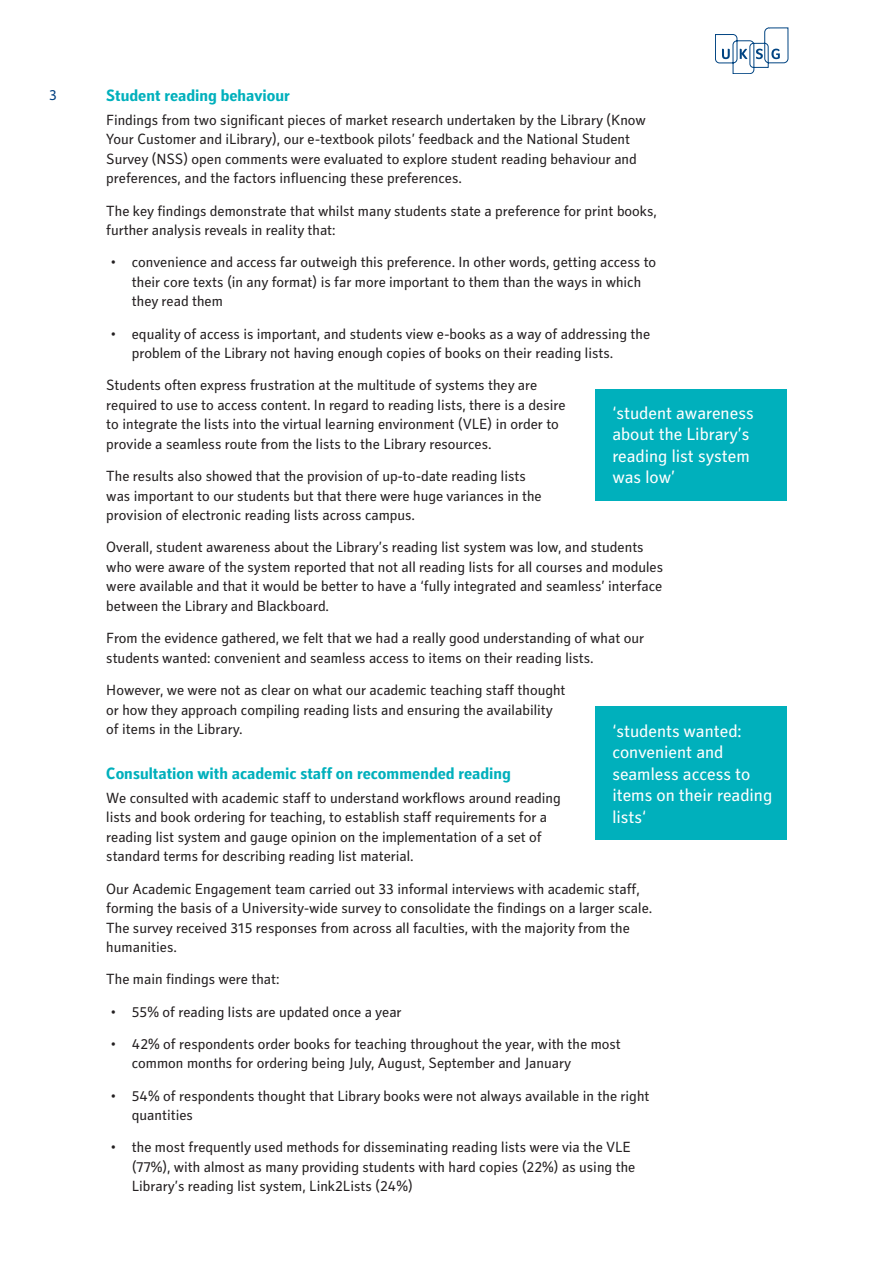
<style>
.page{position:relative;width:893px;height:1263px;background:#fff}
.page>*{position:absolute;margin:0;border:0;box-sizing:border-box;transform-origin:0 0}
.Stand_out_quote{font:18px/21.6px "Secca Std";color:#fff}
.B-Style_Heading{font:700 16.5px "Secca Std";color:#00b0bc}
.Body{font:15px/19.5px "Secca Std";color:#231f20}
.t1{font:15px "Secca Std";color:#014081}
</style>
<div class="page">
<svg style="left:715px;top:28px;width:73px;height:46px"></svg>
<div style="left:595px;top:389px;width:192px;height:111px;background:#00b0bc"></div>
<div style="left:595px;top:707px;width:192px;height:133px;background:#00b0bc"></div>
<p class="t1" style="left:49px;top:87px;width:9px">3</p>
<p class="B-Style_Heading" style="left:106px;top:86px;width:185px">Student reading behaviour</p>
<p class="Body" style="left:106px;top:111px;width:541px">Findings from two significant pieces of market research undertaken by the Library (Know Your Customer and iLibrary), our e-textbook pilots’ feedback and the National Student Survey (NSS) open comments were evaluated to explore student reading behaviour and preferences, and the factors influencing these preferences.</p>
<p class="Body" style="left:106px;top:201px;width:552px">The key findings demonstrate that whilst many students state a preference for print books, further analysis reveals in reality that:</p>
<p class="Body" style="left:132px;top:253px;width:526px;text-indent:-21px">• convenience and access far outweigh this preference. In other words, getting access to their core texts (in any format) is far more important to them than the ways in which they read them</p>
<p class="Body" style="left:132px;top:324px;width:520px;text-indent:-21px">• equality of access is important, and students view e-books as a way of addressing the problem of the Library not having enough copies of books on their reading lists.</p>
<p class="Body" style="left:106px;top:376px;width:461px">Students often express frustration at the multitude of systems they are required to use to access content. In regard to reading lists, there is a desire to integrate the lists into the virtual learning environment (VLE) in order to provide a seamless route from the lists to the Library resources.</p>
<p class="Body" style="left:106px;top:467px;width:437px">The results also showed that the provision of up-to-date reading lists was important to our students but that there were huge variances in the provision of electronic reading lists across campus.</p>
<p class="Body" style="left:106px;top:538px;width:558px">Overall, student awareness about the Library’s reading list system was low, and students who were aware of the system reported that not all reading lists for all courses and modules were available and that it would be better to have a ‘fully integrated and seamless’ interface between the Library and Blackboard.</p>
<p class="Body" style="left:106px;top:629px;width:539px">From the evidence gathered, we felt that we had a really good understanding of what our students wanted: convenient and seamless access to items on their reading lists.</p>
<p class="Body" style="left:106px;top:681px;width:461px">However, we were not as clear on what our academic teaching staff thought or how they approach compiling reading lists and ensuring the availability of items in the Library.</p>
<p class="B-Style_Heading" style="left:106px;top:764px;width:406px">Consultation with academic staff on recommended reading</p>
<p class="Body" style="left:106px;top:788px;width:456px">We consulted with academic staff to understand workflows around reading lists and book ordering for teaching, to establish staff requirements for a reading list system and gauge opinion on the implementation of a set of standard terms for describing reading list material.</p>
<p class="Body" style="left:106px;top:879px;width:547px">Our Academic Engagement team carried out 33 informal interviews with academic staff, forming the basis of a University-wide survey to consolidate the findings on a larger scale.<br>The survey received 315 responses from across all faculties, with the majority from the humanities.</p>
<p class="Body" style="left:106px;top:970px;width:175px">The main findings were that:</p>
<p class="Body" style="left:111px;top:1002px;width:293px">• 55% of reading lists are updated once a year</p>
<p class="Body" style="left:132px;top:1034px;width:491px;text-indent:-21px">• 42% of respondents order books for teaching throughout the year, with the most common months for ordering being July, August, September and January</p>
<p class="Body" style="left:132px;top:1086px;width:519px;text-indent:-21px">• 54% of respondents thought that Library books were not always available in the right quantities</p>
<p class="Body" style="left:132px;top:1138px;width:505px;text-indent:-21px">• the most frequently used methods for disseminating reading lists were via the VLE (77%), with almost as many providing students with hard copies (22%) as using the<br>Library’s reading list system, Link2Lists (24%)</p>
<p class="Stand_out_quote" style="left:612px;top:402px;width:143px">‘student awareness about the Library’s reading list system was low’</p>
<p class="Stand_out_quote" style="left:612px;top:720px;width:161px">‘students wanted: convenient and seamless access to items on their reading lists‘</p>
</div>
